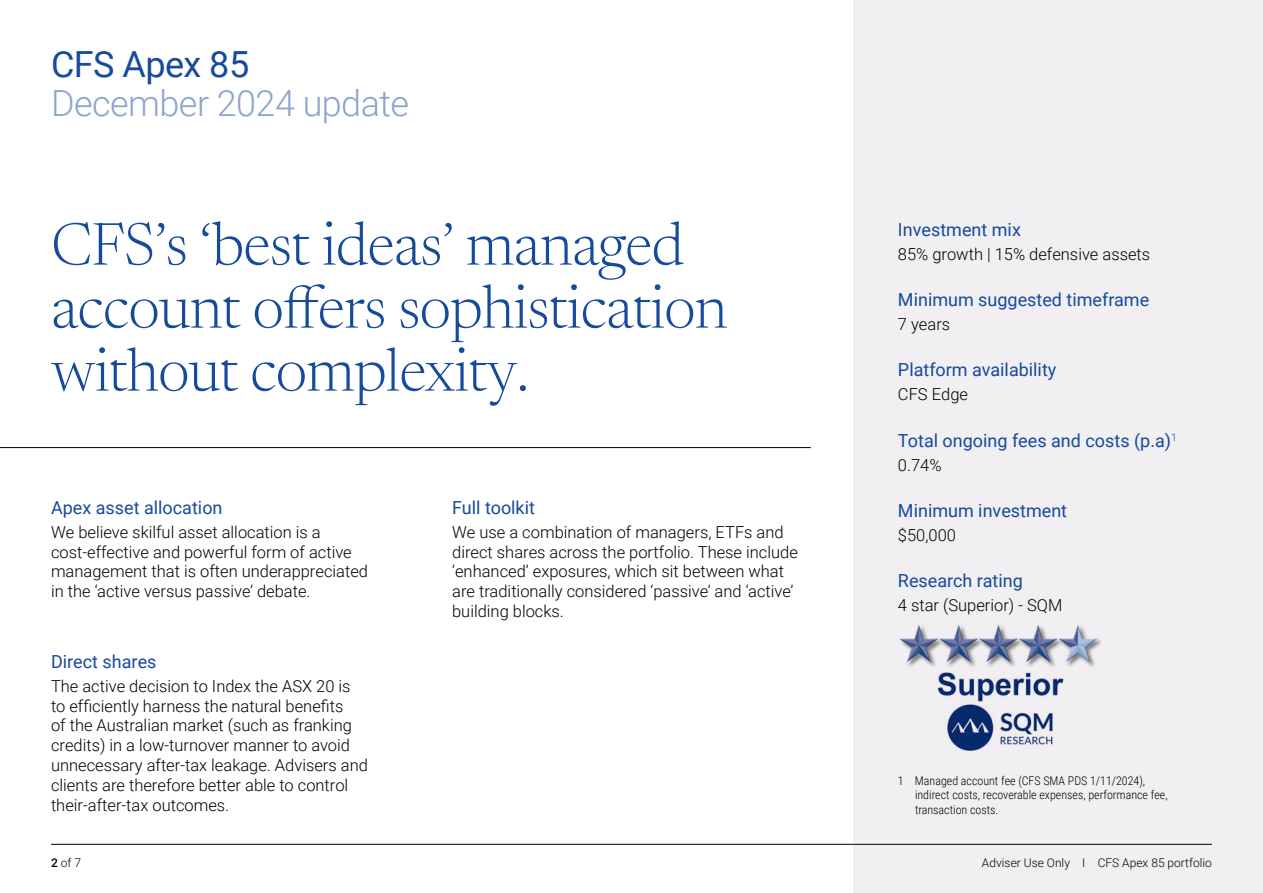
<style>
.page{position:relative;width:1263px;height:893px;background:#fff}
.page>*{position:absolute;margin:0;border:0;box-sizing:border-box;transform-origin:0 0}
.CFS_02_Subhead_1{font:60px/63px "Newsreader 16 pt";letter-spacing:-.015em;color:#164a9a}
.CFS_02_Subhead_1-2{font:300 36px/39px "Roboto";letter-spacing:-.015em;color:#8ba4cc}
.CFS_01_Body{font:18px "Roboto";color:#164a9a}
.CFS_01_Body-2{font:300 16.5px/19.8px "Roboto";color:#000}
.CFS_09_Footnote{font:300 12px/14.4px "Roboto Condensed";color:#000}
.t1{font:300 12px "Roboto";color:#000}
.s1{font-weight:400;color:#164a9a}
.s2{font-weight:500}
</style>
<div class="page">
<div style="left:853px;top:0;width:410px;height:893px;background:#f1eff2"></div>
<hr style="left:0;top:447px;width:811px;height:1px;background:#000">
<img style="left:899px;top:625px;width:202px;height:126px">
<hr style="left:51px;top:844px;width:1161px;height:1px;background:#000">
<h2 class="CFS_02_Subhead_1-2" style="left:51px;top:43px;width:360px"><span class="s1">CFS Apex 85<br></span>December 2024 update</h2>
<h2 class="CFS_02_Subhead_1" style="left:51px;top:210px;width:678px">CFS’s ‘best ideas’ managed account offers sophistication without complexity.</h2>
<p class="CFS_01_Body" style="left:898px;top:217px;width:124px">Investment mix</p>
<p class="CFS_01_Body-2" style="left:898px;top:244px;width:254px">85% growth | 15% defensive assets</p>
<p class="CFS_01_Body" style="left:898px;top:287px;width:253px">Minimum suggested timeframe</p>
<p class="CFS_01_Body-2" style="left:898px;top:314px;width:54px">7 years</p>
<p class="CFS_01_Body" style="left:898px;top:357px;width:160px">Platform availability</p>
<p class="CFS_01_Body-2" style="left:898px;top:384px;width:72px">CFS Edge</p>
<p class="CFS_01_Body" style="left:898px;top:428px;width:280px">Total ongoing fees and costs (p.a)<sup>1</sup></p>
<p class="CFS_01_Body-2" style="left:898px;top:454px;width:45px">0.74%</p>
<p class="CFS_01_Body" style="left:898px;top:498px;width:171px">Minimum investment</p>
<p class="CFS_01_Body-2" style="left:898px;top:524px;width:59px">$50,000</p>
<p class="CFS_01_Body" style="left:898px;top:568px;width:126px">Research rating</p>
<p class="CFS_01_Body-2" style="left:898px;top:595px;width:166px">4 star (Superior) - SQM</p>
<p class="CFS_01_Body" style="left:51px;top:495px;width:173px">Apex asset allocation</p>
<p class="CFS_01_Body-2" style="left:51px;top:521px;width:319px">We believe skilful asset allocation is a cost-effective and powerful form of active management that is often underappreciated in the ‘active versus passive’ debate.</p>
<p class="CFS_01_Body" style="left:452px;top:495px;width:84px">Full toolkit</p>
<p class="CFS_01_Body-2" style="left:452px;top:521px;width:347px">We use a combination of managers, ETFs and direct shares across the portfolio. These include ‘enhanced’ exposures, which sit between what are traditionally considered ‘passive’ and ‘active’ building blocks.</p>
<p class="CFS_01_Body" style="left:51px;top:649px;width:107px">Direct shares</p>
<p class="CFS_01_Body-2" style="left:51px;top:675px;width:318px">The active decision to Index the ASX 20 is to efficiently harness the natural benefits<br>of the Australian market (such as franking credits) in a low-turnover manner to avoid unnecessary after‑tax leakage. Advisers and clients are therefore better able to control their‑after‑tax outcomes.</p>
<p class="CFS_09_Footnote" style="left:915px;top:773px;width:254px;text-indent:-17px">1 Managed account fee (CFS SMA PDS 1/11/2024), indirect costs, recoverable expenses, performance fee, transaction costs.</p>
<p class="t1" style="left:51px;top:855px;width:31px"><span class="s2">2</span> of 7</p>
<p class="t1" style="left:982px;top:855px;width:231px">Adviser Use Only I CFS Apex 85 portfolio</p>
</div>
